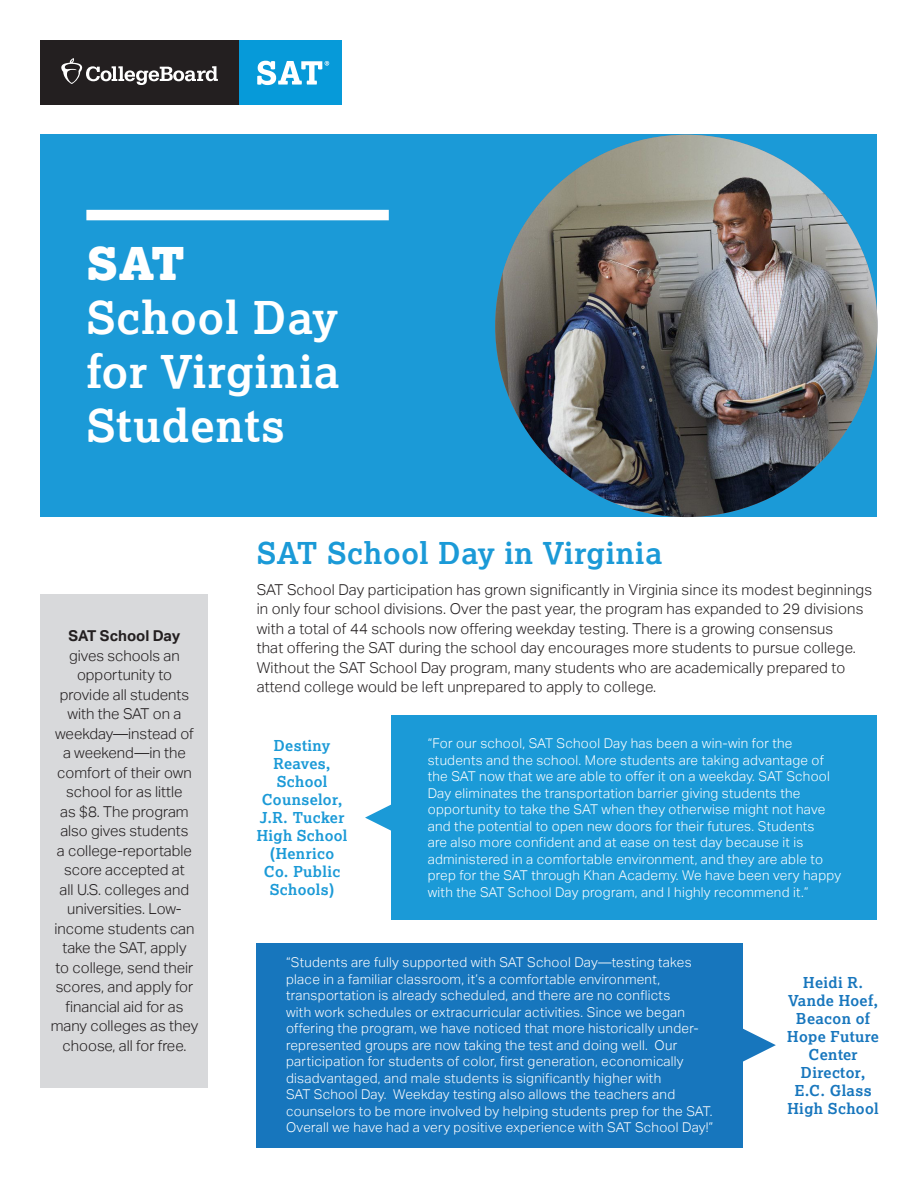
<style>
.page{position:relative;width:918px;height:1188px;background:#fff}
.page>*{position:absolute;margin:0;border:0;box-sizing:border-box;transform-origin:0 0}
.t1{font:700 45px/54px "Lexia";letter-spacing:.025em;color:#fff}
.t2{font:700 30px "Lexia";letter-spacing:.025em;color:#1b9ad7}
.t3{font:300 15px/19.5px "Aktiv Grotesk";color:#231f20;text-align:center}
.t4{font:700 15px/18px "Lexia";letter-spacing:.025em;color:#1b9ad7;text-align:center}
.t5{font:700 15px/18px "Lexia";letter-spacing:.025em;color:#1776bd;text-align:center}
.t6{font:300 13.5px/16.5px "Aktiv Grotesk";letter-spacing:.02em;color:#fff}
.s1{font-weight:900}
.s2{font-weight:700}
</style>
<div class="page">
<div style="left:40px;top:40px;width:199px;height:65px;background:#231f20"></div>
<svg style="left:61px;top:58px;width:157px;height:27px"></svg>
<div style="left:239px;top:40px;width:102px;height:65px;background:#069ad9"></div>
<svg style="left:257px;top:61px;width:72px;height:24px"></svg>
<div style="left:40px;top:594px;width:168px;height:493px;background:#d8d9db"></div>
<div style="left:40px;top:135px;width:838px;height:382px;background:#1b9ad7"></div>
<div style="left:86px;top:210px;width:303px;height:10px;background:#fff"></div>
<img style="left:495px;top:135px;width:383px;height:382px;border-radius:191px">
<div style="left:392px;top:715px;width:486px;height:205px;background:#1b9ad7"></div>
<svg style="left:365px;top:798px;width:27px;height:39px"></svg>
<div style="left:257px;top:943px;width:486px;height:205px;background:#1776bd"></div>
<svg style="left:743px;top:1028px;width:33px;height:34px"></svg>
<p class="t1" style="left:86px;top:236px;width:255px"><span class="s1">SAT<br></span>School Day for Virginia<br>Students</p>
<p class="t3" style="left:51px;top:626px;width:149px"><span class="s2">SAT School Day </span>gives schools an opportunity to provide all students with the SAT on a weekday—instead of a weekend—in the comfort of their own school for as little<br>as $8. The program also gives students<br>a college-reportable score accepted at<br>all U.S. colleges and universities. Low&shy;income students can take the SAT, apply<br>to college, send their scores, and apply for financial aid for as many colleges as they choose, all for free.</p>
<p class="t2" style="left:257px;top:534px;width:407px">SAT School Day in Virginia</p>
<p class="t3" style="left:257px;top:580px;width:617px;text-align:left">SAT School Day participation has grown significantly in Virginia since its modest beginnings in only four school divisions. Over the past year, the program has expanded to 29 divisions with a total of 44 schools now offering weekday testing. There is a growing consensus<br>that offering the SAT during the school day encourages more students to pursue college.<br>Without the SAT School Day program, many students who are academically prepared to attend college would be left unprepared to apply to college.</p>
<p class="t4" style="left:257px;top:736px;width:92px">Destiny<br>Reaves,<br>School<br>Counselor,<br>J.R. Tucker<br>High School (Henrico<br>Co. Public<br>Schools)</p>
<p class="t6" style="left:428px;top:735px;width:415px">“For our school, SAT School Day has been a win-win for the students and the school. More students are taking advantage of the SAT now that we are able to offer it on a weekday. SAT School Day eliminates the transportation barrier giving students the opportunity to take the SAT when they otherwise might not have and the potential to open new doors for their futures. Students<br>are also more confident and at ease on test day because it is administered in a comfortable environment, and they are able to prep for the SAT through Khan Academy. We have been very happy with the SAT School Day program, and I highly recommend it.”</p>
<p class="t6" style="left:286px;top:955px;width:429px">“Students are fully supported with SAT School Day—testing takes place in a familiar classroom, it’s a comfortable environment, transportation is already scheduled, and there are no conflicts<br>with work schedules or extracurricular activities. Since we began offering the program, we have noticed that more historically under&shy;represented groups are now taking the test and doing well. Our participation for students of color, first generation, economically disadvantaged, and male students is significantly higher with<br>SAT School Day. Weekday testing also allows the teachers and counselors to be more involved by helping students prep for the SAT.<br>Overall we have had a very positive experience with SAT School Day!”</p>
<p class="t5" style="left:787px;top:973px;width:93px">Heidi R.<br>Vande Hoef,<br>Beacon of<br>Hope Future<br>Center<br>Director,<br>E.C. Glass<br>High School</p>
</div>
